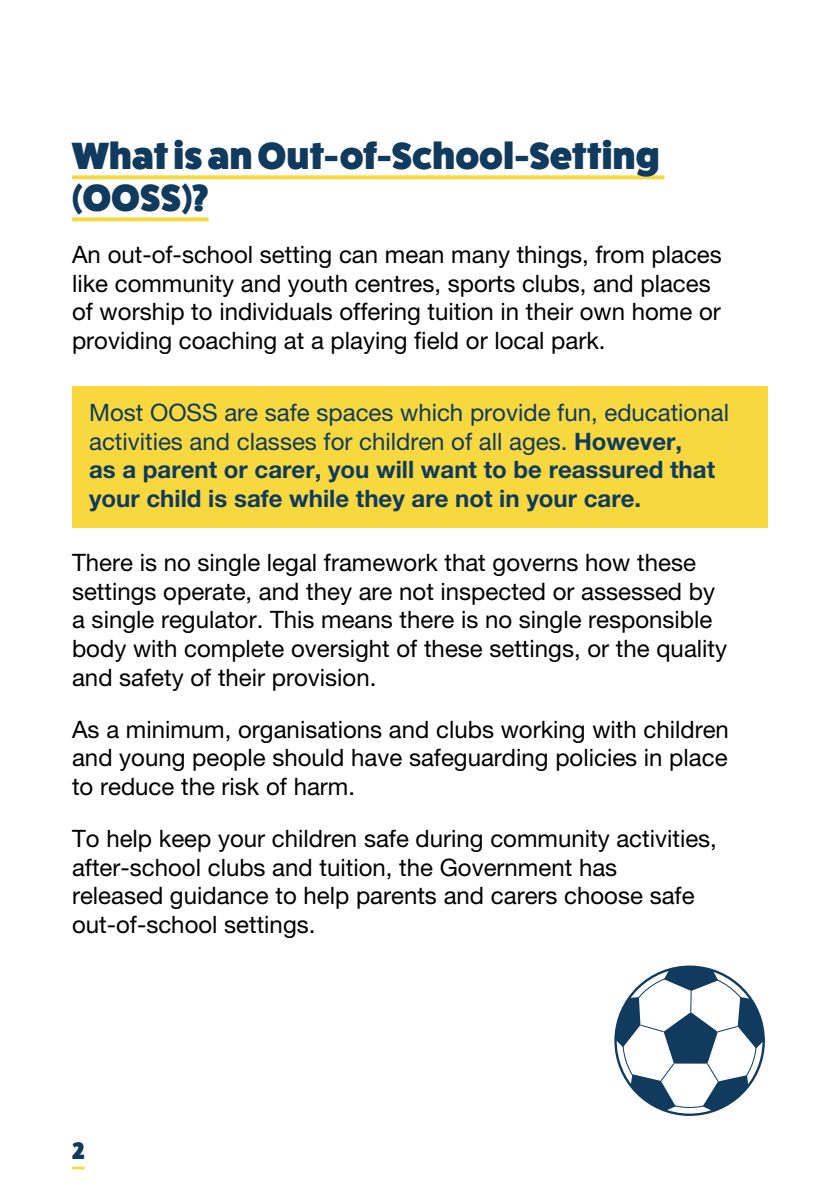
<style>
.page{position:relative;width:840px;height:1191px;background:#fff}
.page>*{position:absolute;margin:0;border:0;box-sizing:border-box;transform-origin:0 0}
.body_heading{font:800 38px/42px "Fat Frank";letter-spacing:.005em;color:#103a5e}
.Body_text{font:24px/28.8px "Helvetica Neue LT Pro";color:#000}
.Body_text-2{font:700 24px/28.8px "Helvetica Neue LT Pro";color:#103a5e}
.t1{font:800 24px "Fat Frank";color:#103a5e}
.s1{font-weight:400}
</style>
<div class="page">
<svg style="left:72px;top:175px;width:592px;height:4px;background:#f7dc4f"></svg>
<svg style="left:72px;top:217px;width:136px;height:4px"></svg>
<div style="left:72px;top:386px;width:695px;height:142px;background:#f7d93f"></div>
<svg style="left:616px;top:967px;width:147px;height:148px"></svg>
<svg style="left:72px;top:1166px;width:12px;height:3px"></svg>
<h1 class="body_heading" style="left:72px;top:135px;width:588px">What is an Out-of-School-Setting (OOSS)?</h1>
<p class="Body_text" style="left:72px;top:240px;width:651px">An out-of-school setting can mean many things, from places like community and youth centres, sports clubs, and places of worship to individuals offering tuition in their own home or providing coaching at a playing field or local park.</p>
<p class="Body_text-2" style="left:89px;top:397px;width:641px"><span class="s1">Most OOSS are safe spaces which provide fun, educational activities and classes for children of all ages.</span> However,<br>as a parent or carer, you will want to be reassured that your child is safe while they are not in your care.</p>
<p class="Body_text" style="left:72px;top:547px;width:656px">There is no single legal framework that governs how these settings operate, and they are not inspected or assessed by a single regulator. This means there is no single responsible body with complete oversight of these settings, or the quality and safety of their provision.</p>
<p class="Body_text" style="left:72px;top:714px;width:658px;text-align:justify">As a minimum, organisations and clubs working with children and young people should have safeguarding policies in place to reduce the risk of harm.</p>
<p class="Body_text" style="left:72px;top:823px;width:646px">To help keep your children safe during community activities, after-school clubs and tuition, the Government has<br>released guidance to help parents and carers choose safe out‑of‑school settings.</p>
<p class="t1" style="left:72px;top:1137px;width:14px">2</p>
</div>
